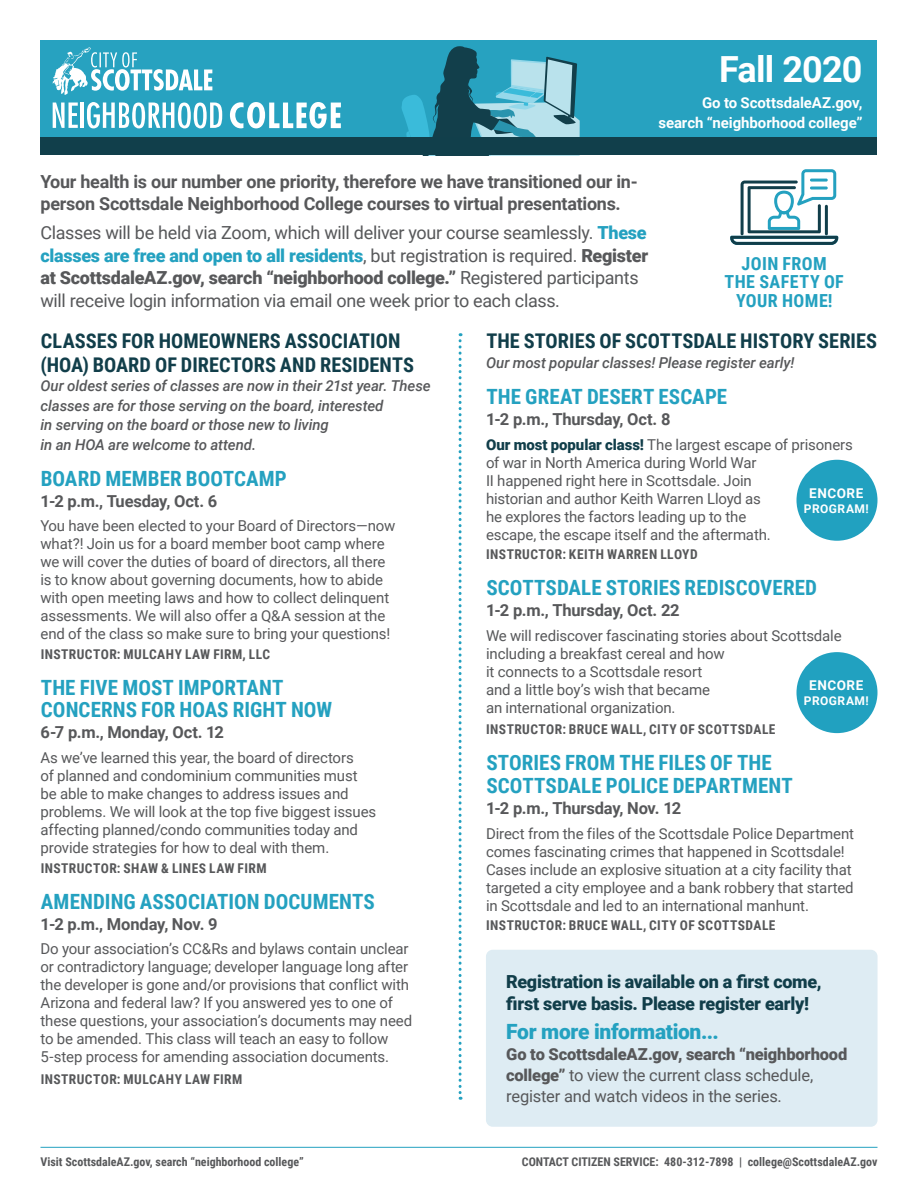
<style>
.page{position:relative;width:918px;height:1188px;background:#fff}
.page>*{position:absolute;margin:0;border:0;box-sizing:border-box;transform-origin:0 0}
.t1{font:700 36px "Roboto";letter-spacing:-.025em;color:#fff}
.t2{font:700 21px/22.5px "Roboto Condensed";letter-spacing:.005em;color:#24a1c0}
.t3{font:900 21px "Roboto";letter-spacing:-.015em;color:#24a1c0}
.t4{font:700 20.25px/23.2px "Roboto Condensed";color:#113e4a}
.t5{font:18px/22.5px "Roboto";letter-spacing:-.02em;color:#57585a}
.t6{font:700 18px/22.5px "Roboto";letter-spacing:-.015em;color:#57585a}
.t7{font:900 18px/22.5px "Roboto";letter-spacing:-.015em;color:#113e4a}
.t8{font:700 18px/18.5px "Roboto Condensed";letter-spacing:.025em;color:#24a1c0;text-align:center}
.t9{font:700 16.5px "Roboto";letter-spacing:-.01em;color:#57585a}
.t10{font:16.5px/21px "Roboto";letter-spacing:-.015em;color:#57585a}
.t11{font:15px/18px "Roboto";letter-spacing:-.01em;color:#57585a}
.t12{font:italic 500 15px/19.5px "Roboto";letter-spacing:-.005em;color:#57585a}
.t13{font:700 15px/19.5px "Roboto";letter-spacing:-.005em;color:#fff;text-align:right}
.t14{font:700 13.5px "Roboto Condensed";letter-spacing:.03em;color:#57585a}
.t15{font:700 13.5px "Roboto";letter-spacing:.04em;color:#fff}
.t16{font:700 12px "Roboto Condensed";color:#57585a}
.t17{font:700 12px "Roboto";letter-spacing:.04em;color:#fff}
.s1{font-weight:900;color:#24a1c0}
.s2{font-weight:900}
.s3{font-weight:900;color:#113e4a}
</style>
<div class="page">
<hr style="left:40px;top:1147px;width:838px;height:1px;background:#24a1c0">
<div style="left:40px;top:40px;width:838px;height:108px;background:#27a2c0"></div>
<svg style="left:401px;top:46px;width:179px;height:92px"></svg>
<div style="left:40px;top:138px;width:838px;height:17px;background:#113f4b"></div>
<svg style="left:53px;top:103px;width:25px;height:25px"></svg>
<hr style="left:80px;top:103px;width:3px;height:25px;background:#fff">
<svg style="left:87px;top:102px;width:135px;height:26px"></svg>
<svg style="left:230px;top:102px;width:111px;height:26px"></svg>
<svg style="left:53px;top:47px;width:159px;height:48px"></svg>
<svg style="left:459px;top:333px;width:3px;height:767px"></svg>
<div style="left:486px;top:950px;width:392px;height:177px;background:#deecf3;border-radius:7px"></div>
<svg style="left:730px;top:169px;width:108px;height:76px"></svg>
<hr style="left:810px;top:179px;width:18px;height:3px;background:#24a1c0;border-radius:2px">
<hr style="left:810px;top:187px;width:18px;height:3px;background:#24a1c0;border-radius:2px">
<div style="left:796px;top:460px;width:82px;height:81px;background:#21a1c0;border-radius:50%"></div>
<div style="left:796px;top:652px;width:82px;height:81px;background:#21a1c0;border-radius:50%"></div>
<h1 class="t1" style="left:719px;top:44px;width:145px">Fall 2020</h1>
<p class="t13" style="left:658px;top:93px;width:206px">Go to ScottsdaleAZ.gov, search “neighborhood college”</p>
<p class="t6" style="left:40px;top:169px;width:599px">Your health is our number one priority, therefore we have transitioned our in&shy;person Scottsdale Neighborhood College courses to virtual presentations.</p>
<p class="t5" style="left:40px;top:221px;width:609px">Classes will be held via Zoom, which will deliver your course seamlessly. <span class="s1">These classes are free and open to all residents</span>, but registration is required. <span class="s2">Register at ScottsdaleAZ.gov, search “neighborhood college.”</span> Registered participants will receive login information via email one week prior to each class.</p>
<h3 class="t4" style="left:40px;top:329px;width:375px">CLASSES FOR HOMEOWNERS ASSOCIATION (HOA) BOARD OF DIRECTORS AND RESIDENTS</h3>
<p class="t12" style="left:40px;top:376px;width:392px">Our oldest series of classes are now in their 21st year. These classes are for those serving on the board, interested<br>in serving on the board or those new to living<br>in an HOA are welcome to attend.</p>
<h2 class="t2" style="left:41px;top:466px;width:247px">BOARD MEMBER BOOTCAMP</h2>
<p class="t9" style="left:40px;top:489px;width:178px">1-2 p.m., Tuesday, Oct. 6</p>
<p class="t11" style="left:40px;top:517px;width:356px">You have been elected to your Board of Directors—now what?! Join us for a board member boot camp where we will cover the duties of board of directors, all there is to know about governing documents, how to abide with open meeting laws and how to collect delinquent assessments. We will also offer a Q&amp;A session at the end of the class so make sure to bring your questions!</p>
<p class="t14" style="left:41px;top:645px;width:231px">INSTRUCTOR: MULCAHY LAW FIRM, LLC</p>
<h2 class="t2" style="left:41px;top:675px;width:293px">THE FIVE MOST IMPORTANT<br>CONCERNS FOR HOAS RIGHT NOW</h2>
<p class="t9" style="left:40px;top:721px;width:185px">6-7 p.m., Monday, Oct. 12</p>
<p class="t11" style="left:40px;top:748px;width:337px">As we’ve learned this year, the board of directors<br>of planned and condominium communities must be able to make changes to address issues and problems. We will look at the top five biggest issues affecting planned/condo communities today and provide strategies for how to deal with them.</p>
<p class="t14" style="left:41px;top:858px;width:227px">INSTRUCTOR: SHAW &amp; LINES LAW FIRM</p>
<h2 class="t2" style="left:41px;top:889px;width:336px">AMENDING ASSOCIATION DOCUMENTS</h2>
<p class="t9" style="left:40px;top:912px;width:179px">1-2 p.m., Monday, Nov. 9</p>
<p class="t11" style="left:40px;top:940px;width:373px">Do your association’s CC&amp;Rs and bylaws contain unclear or contradictory language; developer language long after the developer is gone and/or provisions that conflict with Arizona and federal law? If you answered yes to one of these questions, your association’s documents may need to be amended. This class will teach an easy to follow 5-step process for amending association documents.</p>
<p class="t14" style="left:41px;top:1070px;width:203px">INSTRUCTOR: MULCAHY LAW FIRM</p>
<p class="t8" style="left:725px;top:254px;width:121px">JOIN FROM<br>THE SAFETY OF<br>YOUR HOME!</p>
<h3 class="t4" style="left:486px;top:329px;width:392px">THE STORIES OF SCOTTSDALE HISTORY SERIES</h3>
<p class="t12" style="left:486px;top:352px;width:310px">Our most popular classes! Please register early!</p>
<h2 class="t2" style="left:486px;top:384px;width:242px">THE GREAT DESERT ESCAPE</h2>
<p class="t9" style="left:486px;top:407px;width:186px">1-2 p.m., Thursday, Oct. 8</p>
<p class="t11" style="left:486px;top:435px;width:369px"><span class="s3">Our most popular class!</span> The largest escape of prisoners of war in North America during World War<br>II happened right here in Scottsdale. Join<br>historian and author Keith Warren Lloyd as<br>he explores the factors leading up to the<br>escape, the escape itself and the aftermath.</p>
<p class="t14" style="left:486px;top:545px;width:213px">INSTRUCTOR: KEITH WARREN LLOYD</p>
<h2 class="t2" style="left:486px;top:576px;width:332px">SCOTTSDALE STORIES REDISCOVERED</h2>
<p class="t9" style="left:486px;top:599px;width:195px">1-2 p.m., Thursday, Oct. 22</p>
<p class="t11" style="left:486px;top:626px;width:357px">We will rediscover fascinating stories about Scottsdale including a breakfast cereal and how<br>it connects to a Scottsdale resort<br>and a little boy’s wish that became<br>an international organization.</p>
<p class="t14" style="left:486px;top:720px;width:291px">INSTRUCTOR: BRUCE WALL, CITY OF SCOTTSDALE</p>
<h2 class="t2" style="left:486px;top:751px;width:308px">STORIES FROM THE FILES OF THE<br>SCOTTSDALE POLICE DEPARTMENT</h2>
<p class="t9" style="left:486px;top:797px;width:197px">1-2 p.m., Thursday, Nov. 12</p>
<p class="t11" style="left:486px;top:824px;width:370px">Direct from the files of the Scottsdale Police Department comes fascinating crimes that happened in Scottsdale!<br>Cases include an explosive situation at a city facility that targeted a city employee and a bank robbery that started in Scottsdale and led to an international manhunt.</p>
<p class="t14" style="left:486px;top:916px;width:291px">INSTRUCTOR: BRUCE WALL, CITY OF SCOTTSDALE</p>
<p class="t15" style="left:809px;top:484px;width:56px">ENCORE</p>
<p class="t17" style="left:804px;top:500px;width:66px">PROGRAM!</p>
<p class="t15" style="left:809px;top:676px;width:56px">ENCORE</p>
<p class="t17" style="left:804px;top:692px;width:66px">PROGRAM!</p>
<p class="t7" style="left:506px;top:970px;width:317px">Registration is available on a first come, first serve basis. Please register early!</p>
<h2 class="t3" style="left:506px;top:1017px;width:214px">For more information...</h2>
<p class="t10" style="left:506px;top:1043px;width:343px"><span class="s2">Go to ScottsdaleAZ.gov, search “neighborhood college”</span> to view the current class schedule, register and watch videos in the series.</p>
<p class="t16" style="left:40px;top:1153px;width:265px">Visit ScottsdaleAZ.gov, search “neighborhood college”</p>
<p class="t16" style="left:522px;top:1153px;width:357px">CONTACT CITIZEN SERVICE: 480-312-7898 | college@ScottsdaleAZ.gov</p>
</div>
